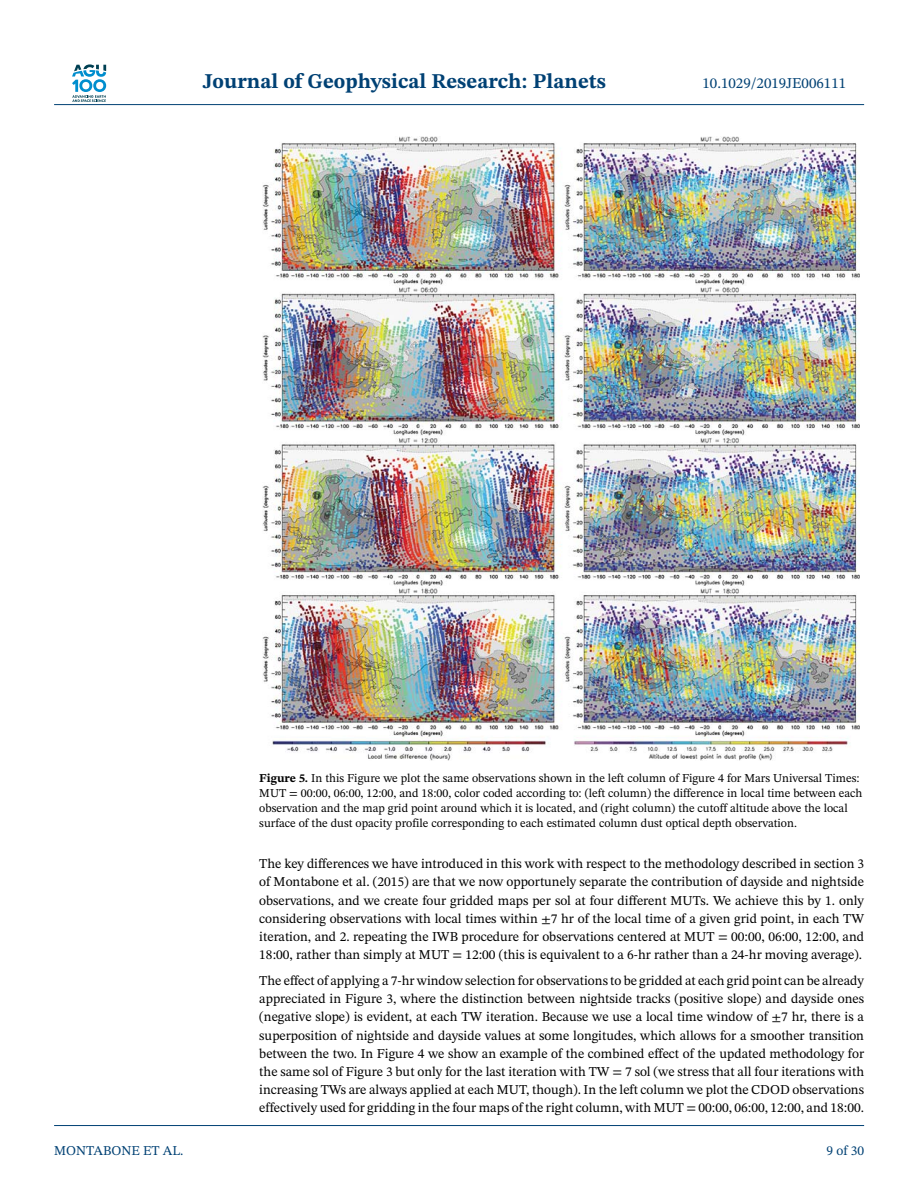
<style>
.page{position:relative;width:918px;height:1188px;background:#fff}
.page>*{position:absolute;margin:0;border:0;box-sizing:border-box;transform-origin:0 0}
.t1{font:700 21px "STIX Two Text";color:#004174}
.t2{font:15px "STIX Two Text";color:#004174}
.t3{font:13.5px/18.1px "STIX Two Text";color:#000;text-align:justify}
.t4{font:13.5px "STIX Two Text";color:#004174}
.t5{font:12px/15px "STIX Two Text";color:#000}
.s1{font-weight:700}
.s2{font-family:"STIX Math"}
</style>
<div class="page">
<svg style="left:72px;top:64px;width:34px;height:38px"></svg>
<hr style="left:54px;top:104px;width:810px;height:1px;background:#004174">
<img style="left:262px;top:136px;width:598px;height:625px">
<hr style="left:54px;top:1125px;width:810px;height:1px;background:#004174">
<h1 class="t1" style="left:203px;top:73px;width:405px">Journal of Geophysical Research: Planets</h1>
<p class="t2" style="left:703px;top:77px;width:145px">10.1029/2019JE006111</p>
<p class="t5" style="left:259px;top:771px;width:605px"><span class="s1">Figure 5.</span> In this Figure we plot the same observations shown in the left column of Figure 4 for Mars Universal Times:<br>MUT = 00:00, 06:00, 12:00, and 18:00, color coded according to: (left column) the difference in local time between each observation and the map grid point around which it is located, and (right column) the cutoff altitude above the local surface of the dust opacity profile corresponding to each estimated column dust optical depth observation.</p>
<p class="t3" style="left:259px;top:856px;width:606px">The key differences we have introduced in this work with respect to the methodology described in section 3 of Montabone et al. (2015) are that we now opportunely separate the contribution of dayside and nightside observations, and we create four gridded maps per sol at four different MUTs. We achieve this by 1. only considering observations with local times within <span class="s2">±</span>7 hr of the local time of a given grid point, in each TW iteration, and 2. repeating the IWB procedure for observations centered at MUT = 00:00, 06:00, 12:00, and 18:00, rather than simply at MUT = 12:00 (this is equivalent to a 6-hr rather than a 24-hr moving average).</p>
<p class="t3" style="left:259px;top:973px;width:606px">The effect of applying a 7-hr window selection for observations to be gridded at each grid point can be already appreciated in Figure 3, where the distinction between nightside tracks (positive slope) and dayside ones (negative slope) is evident, at each TW iteration. Because we use a local time window of <span class="s2">±</span>7 hr, there is a superposition of nightside and dayside values at some longitudes, which allows for a smoother transition between the two. In Figure 4 we show an example of the combined effect of the updated methodology for the same sol of Figure 3 but only for the last iteration with TW = 7 sol (we stress that all four iterations with increasing TWs are always applied at each MUT, though). In the left column we plot the CDOD observations effectively used for gridding in the four maps of the right column, with MUT = 00:00, 06:00, 12:00, and 18:00.</p>
<p class="t4" style="left:54px;top:1145px;width:131px">MONTABONE ET AL.</p>
<p class="t4" style="left:827px;top:1145px;width:39px">9 of 30</p>
</div>
